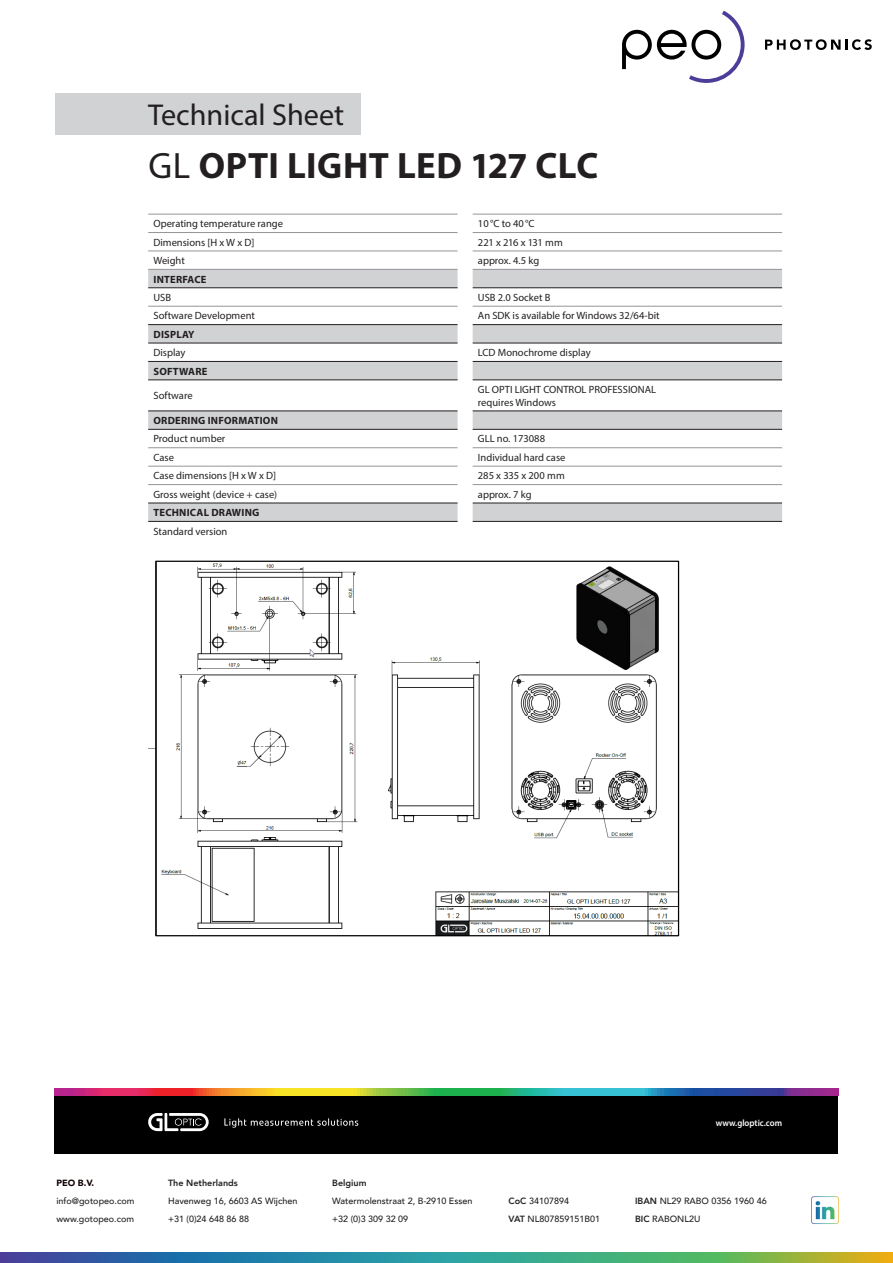
<style>
.page{position:relative;width:893px;height:1263px;background:#fff}
.page>*{position:absolute;margin:0;border:0;box-sizing:border-box;transform-origin:0 0}
.t1{font:700 36.9px "Myriad Pro";letter-spacing:.01em;color:#231f20}
.t2{font:30.3px "Myriad Pro";color:#231f20}
.t3{font:10.5px/12.6px "Myriad Pro";color:#231f20}
.t4{font:700 10.5px/18.5px "Myriad Pro";letter-spacing:.02em;color:#231f20}
.t5{font:10.5px "Myriad Pro";letter-spacing:-.04em;color:#231f20}
.t6{font:600 9.15px "Myriad Pro";color:#fff;scale:.95 1}
.t7{font:500 9px "Avenir";color:#231f20}
.t8{font:800 9px "Avenir";color:#231f20}
.t9{font:900 9px "Avenir";color:#110002}
.s1{font-weight:400}
.s2{font-weight:800}
</style>
<div class="page">
<img style="left:0;top:1252px;width:893px;height:11px">
<img style="left:811px;top:1196px;width:28px;height:28px">
<svg style="left:765px;top:39px;width:107px;height:11px"></svg>
<svg style="left:622px;top:11px;width:123px;height:72px"></svg>
<div style="left:55px;top:1095px;width:783px;height:58px;background:#000"></div>
<svg style="left:55px;top:1088px;width:783px;height:7px;background:#82866f"></svg>
<svg style="left:224px;top:1118px;width:134px;height:9px"></svg>
<svg style="left:148px;top:1113px;width:61px;height:18px"></svg>
<svg style="left:148px;top:270px;width:310px;height:251px"></svg>
<svg style="left:473px;top:270px;width:309px;height:251px"></svg>
<svg style="left:148px;top:325px;width:310px;height:104px"></svg>
<hr style="left:148px;top:287px;width:310px;height:1px;background:#231f20">
<hr style="left:473px;top:287px;width:309px;height:1px;background:#231f20">
<hr style="left:148px;top:324px;width:310px;height:1px;background:#231f20">
<hr style="left:473px;top:324px;width:309px;height:1px;background:#231f20">
<hr style="left:148px;top:343px;width:310px;height:1px;background:#231f20">
<hr style="left:473px;top:343px;width:309px;height:1px;background:#231f20">
<hr style="left:148px;top:361px;width:310px;height:1px;background:#231f20">
<hr style="left:473px;top:361px;width:309px;height:1px;background:#231f20">
<hr style="left:148px;top:379px;width:310px;height:1px;background:#231f20">
<hr style="left:473px;top:379px;width:309px;height:1px;background:#231f20">
<hr style="left:148px;top:411px;width:310px;height:1px;background:#231f20">
<hr style="left:473px;top:411px;width:309px;height:1px;background:#231f20">
<hr style="left:148px;top:429px;width:310px;height:1px;background:#231f20">
<hr style="left:473px;top:429px;width:309px;height:1px;background:#231f20">
<hr style="left:148px;top:503px;width:310px;height:1px;background:#231f20">
<hr style="left:473px;top:503px;width:309px;height:1px;background:#231f20">
<hr style="left:148px;top:521px;width:310px;height:1px;background:#231f20">
<hr style="left:473px;top:521px;width:309px;height:1px;background:#231f20">
<hr style="left:148px;top:214px;width:310px;height:1px;background:#939598">
<hr style="left:473px;top:214px;width:309px;height:1px;background:#939598">
<hr style="left:148px;top:232px;width:310px;height:1px;background:#939598">
<hr style="left:473px;top:232px;width:309px;height:1px;background:#939598">
<hr style="left:148px;top:251px;width:310px;height:1px;background:#939598">
<hr style="left:473px;top:251px;width:309px;height:1px;background:#939598">
<hr style="left:148px;top:306px;width:310px;height:1px;background:#939598">
<hr style="left:473px;top:306px;width:309px;height:1px;background:#939598">
<hr style="left:148px;top:447px;width:310px;height:1px;background:#939598">
<hr style="left:473px;top:447px;width:309px;height:1px;background:#939598">
<hr style="left:148px;top:466px;width:310px;height:1px;background:#939598">
<hr style="left:473px;top:466px;width:309px;height:1px;background:#939598">
<hr style="left:148px;top:484px;width:310px;height:1px;background:#939598">
<hr style="left:473px;top:484px;width:309px;height:1px;background:#939598">
<hr style="left:148px;top:269px;width:310px;height:1px;background:#939598">
<hr style="left:473px;top:269px;width:309px;height:1px;background:#939598">
<img style="left:148px;top:560px;width:532px;height:377px">
<div style="left:55px;top:94px;width:306px;height:41px;background:#d1d2d4"></div>
<p class="t2" style="left:148px;top:96px;width:197px">Technical Sheet</p>
<p class="t1" style="left:149px;top:142px;width:451px"><span class="s1">GL</span> OPTI LIGHT LED 127 CLC</p>
<p class="t3" style="left:153px;top:217px;width:131px">Operating temperature range</p>
<p class="t3" style="left:478px;top:217px;width:58px">10°C to 40°C</p>
<p class="t3" style="left:153px;top:236px;width:102px">Dimensions [H x W x D]</p>
<p class="t5" style="left:478px;top:236px;width:86px">221 x 216 x 131 mm</p>
<p class="t3" style="left:153px;top:254px;width:33px">Weight</p>
<p class="t3" style="left:478px;top:254px;width:63px">approx. 4.5 kg</p>
<p class="t4" style="left:153px;top:269px;width:55px">INTERFACE<br><span class="s1">USB</span></p>
<p class="t3" style="left:478px;top:291px;width:74px">USB 2.0 Socket B</p>
<p class="t3" style="left:153px;top:309px;width:103px">Software Development</p>
<p class="t3" style="left:478px;top:309px;width:183px">An SDK is available for Windows 32/64-bit</p>
<p class="t4" style="left:153px;top:325px;width:43px">DISPLAY<br><span class="s1">Display</span></p>
<p class="t3" style="left:478px;top:346px;width:114px">LCD Monochrome display</p>
<p class="t4" style="left:154px;top:361px;width:55px">SOFTWARE</p>
<p class="t3" style="left:153px;top:389px;width:41px">Software</p>
<p class="t3" style="left:478px;top:383px;width:180px">GL OPTI LIGHT CONTROL PROFESSIONAL requires Windows</p>
<p class="t4" style="left:153px;top:411px;width:126px">ORDERING INFORMATION<br><span class="s1">Product number</span></p>
<p class="t3" style="left:478px;top:432px;width:69px">GLL no. 173088</p>
<p class="t3" style="left:153px;top:451px;width:22px">Case</p>
<p class="t3" style="left:478px;top:451px;width:89px">Individual hard case</p>
<p class="t3" style="left:153px;top:469px;width:124px">Case dimensions [H x W x D]</p>
<p class="t3" style="left:478px;top:469px;width:88px">285 x 335 x 200 mm</p>
<p class="t3" style="left:153px;top:488px;width:125px">Gross weight (device + case)</p>
<p class="t3" style="left:478px;top:488px;width:55px">approx. 7 kg</p>
<p class="t4" style="left:153px;top:503px;width:107px">TECHNICAL DRAWING<br><span class="s1">Standard version</span></p>
<p class="t9" style="left:56px;top:1175px;width:39px">PEO B.V.</p>
<p class="t7" style="left:56px;top:1193px;width:79px">info@gotopeo.com</p>
<p class="t7" style="left:56px;top:1211px;width:79px">www.gotopeo.com</p>
<p class="t8" style="left:168px;top:1176px;width:71px">The Netherlands</p>
<p class="t7" style="left:168px;top:1193px;width:131px">Havenweg 16, 6603 AS Wijchen</p>
<p class="t7" style="left:168px;top:1211px;width:83px">+31 (0)24 648 86 88</p>
<p class="t8" style="left:332px;top:1176px;width:36px">Belgium</p>
<p class="t7" style="left:332px;top:1193px;width:142px">Watermolenstraat 2, B-2910 Essen</p>
<p class="t7" style="left:332px;top:1211px;width:78px">+32 (0)3 309 32 09</p>
<p class="t7" style="left:509px;top:1193px;width:62px"><span class="s2">CoC</span> 34107894</p>
<p class="t7" style="left:509px;top:1211px;width:93px"><span class="s2">VAT</span> NL807859151B01</p>
<p class="t6" style="left:716px;top:1117px;width:71px">www.gloptic.com</p>
<p class="t7" style="left:635px;top:1193px;width:133px"><span class="s2">IBAN</span> NL29 RABO 0356 1960 46</p>
<p class="t7" style="left:635px;top:1211px;width:67px"><span class="s2">BIC</span> RABONL2U</p>
</div>
